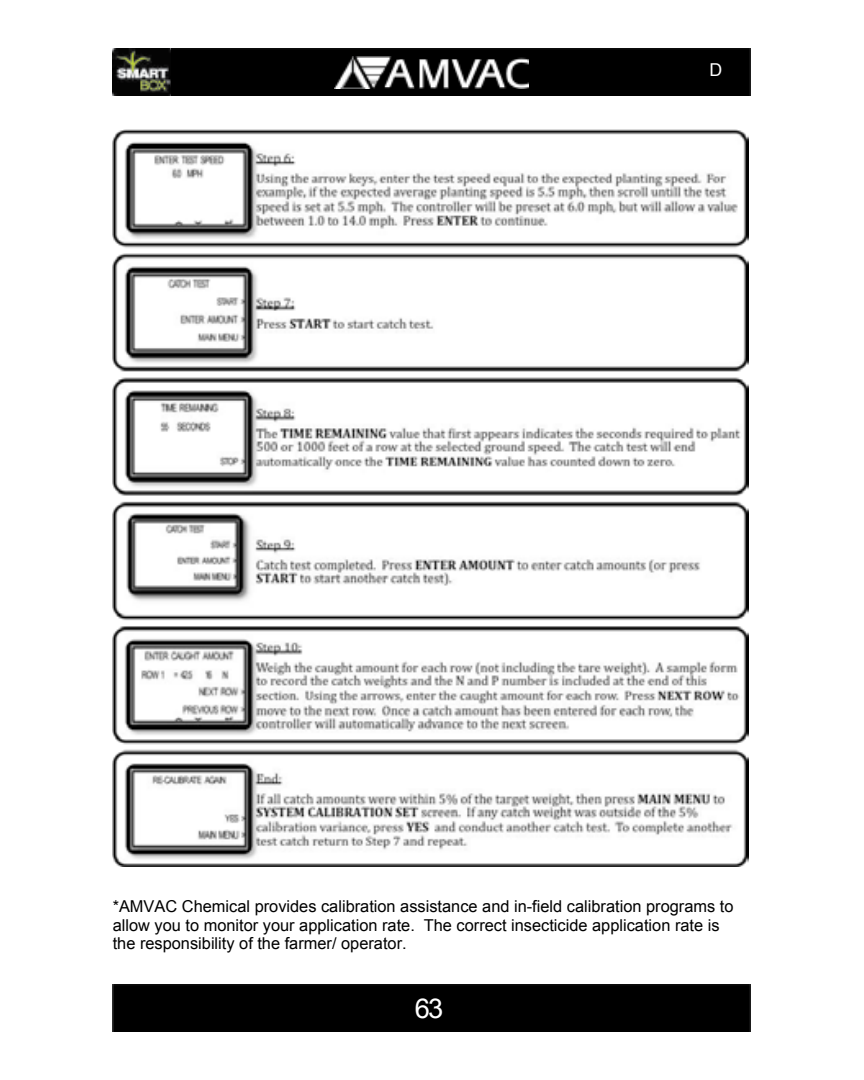
<style>
.page{position:relative;width:864px;height:1080px;background:#fff}
.page>*{position:absolute;margin:0;border:0;box-sizing:border-box;transform-origin:0 0}
.t1{font:27.3px "Arial";color:#fff}
.t2{font:17.7px "Arial";color:#fff}
.t3{font:16.35px/18.9px "Arial";color:#000}
</style>
<div class="page">
<div style="left:113px;top:984px;width:638px;height:48px;background:#000"></div>
<div style="left:171px;top:49px;width:580px;height:47px;background:#000"></div>
<img style="left:113px;top:49px;width:58px;height:47px">
<img style="left:335px;top:57px;width:194px;height:31px">
<img style="left:113px;top:129px;width:636px;height:738px">
<p class="t2" style="left:710px;top:58px;width:14px">D</p>
<p class="t3" style="left:113px;top:897px;width:622px">*AMVAC Chemical provides calibration assistance and in-field calibration programs to allow you to monitor your application rate. The correct insecticide application rate is the responsibility of the farmer/ operator.</p>
<h1 class="t1" style="left:415px;top:991px;width:30px">63</h1>
</div>
